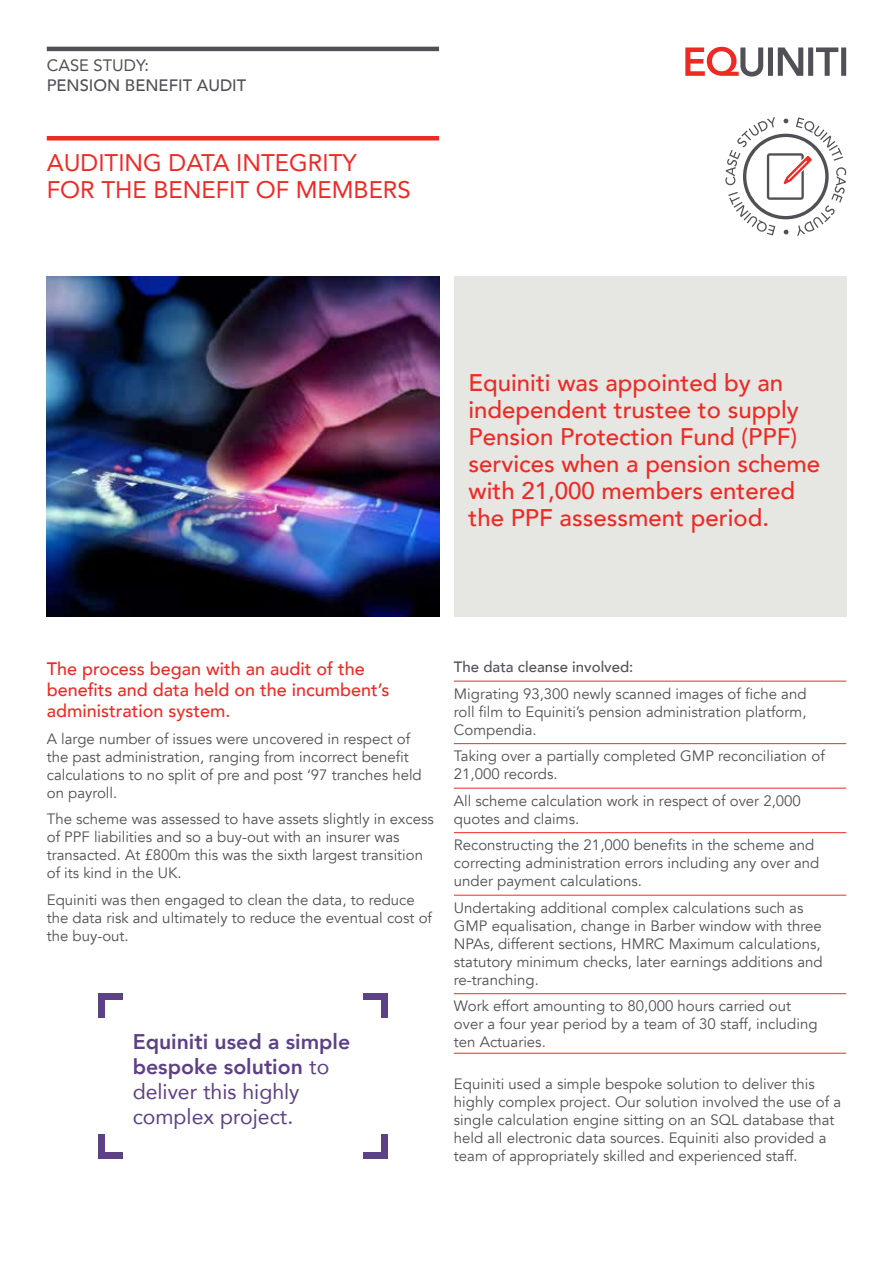
<style>
.page{position:relative;width:893px;height:1263px;background:#fff}
.page>*{position:absolute;margin:0;border:0;box-sizing:border-box;transform-origin:0 0}
.t1{font:500 24px/27px "Avenir";color:#ee2a24}
.t2{font:24px/27px "Avenir";color:#ee2a24}
.t3{font:800 21.3px/24.8px "Avenir";color:#5d4187}
.t4{font:500 18px/21px "Avenir";color:#ee2a24}
.t5{font:500 16.5px "Avenir";color:#515056}
.t6{font:16.5px "Avenir";color:#515056}
.t7{font:15px/18px "Avenir";color:#515056}
.t8{font:500 15px "Avenir";color:#515056}
.s1{font-weight:400}
</style>
<div class="page">
<hr style="left:454px;top:681px;width:392px;height:1px;background:#ee2a24">
<hr style="left:454px;top:743px;width:392px;height:1px;background:#ee2a24">
<hr style="left:454px;top:788px;width:392px;height:1px;background:#ee2a24">
<hr style="left:454px;top:832px;width:392px;height:1px;background:#ee2a24">
<hr style="left:454px;top:895px;width:392px;height:1px;background:#ee2a24">
<hr style="left:454px;top:993px;width:392px;height:1px;background:#ee2a24">
<hr style="left:454px;top:1053px;width:392px;height:1px;background:#ee2a24">
<img style="left:47px;top:276px;width:392px;height:340px">
<hr style="left:47px;top:47px;width:392px;height:4px;background:#515056">
<div style="left:47px;top:136px;width:392px;height:5px;background:#ee2a24"></div>
<svg style="left:725px;top:117px;width:121px;height:119px"></svg>
<svg style="left:685px;top:47px;width:161px;height:30px"></svg>
<div style="left:454px;top:276px;width:392px;height:340px;background:#e6e6e3"></div>
<div style="left:98px;top:993px;width:7px;height:24px;background:#5d4187"></div>
<div style="left:98px;top:993px;width:24px;height:7px;background:#5d4187"></div>
<div style="left:98px;top:1134px;width:7px;height:25px;background:#5d4187"></div>
<div style="left:98px;top:1152px;width:24px;height:7px;background:#5d4187"></div>
<div style="left:381px;top:993px;width:7px;height:24px;background:#5d4187"></div>
<div style="left:363px;top:993px;width:25px;height:7px;background:#5d4187"></div>
<div style="left:363px;top:1152px;width:25px;height:7px;background:#5d4187"></div>
<div style="left:381px;top:1134px;width:7px;height:25px;background:#5d4187"></div>
<p class="t6" style="left:47px;top:52px;width:104px">CASE STUDY:</p>
<p class="t5" style="left:47px;top:71px;width:201px">PENSION BENEFIT AUDIT</p>
<h1 class="t2" style="left:47px;top:148px;width:366px">AUDITING DATA INTEGRITY<br>FOR THE BENEFIT OF MEMBERS</h1>
<h1 class="t1" style="left:468px;top:368px;width:353px">Equiniti was appointed by an independent trustee to supply<br>Pension Protection Fund (PPF) services when a pension scheme with 21,000 members entered the PPF assessment period.</h1>
<p class="t4" style="left:47px;top:657px;width:344px">The process began with an audit of the benefits and data held on the incumbent’s administration system.</p>
<p class="t7" style="left:47px;top:730px;width:376px">A large number of issues were uncovered in respect of the past administration, ranging from incorrect benefit calculations to no split of pre and post ‘97 tranches held on payroll.</p>
<p class="t7" style="left:47px;top:810px;width:389px">The scheme was assessed to have assets slightly in excess of PPF liabilities and so a buy-out with an insurer was transacted. At £800m this was the sixth largest transition of its kind in the UK.</p>
<p class="t7" style="left:47px;top:891px;width:387px">Equiniti was then engaged to clean the data, to reduce the data risk and ultimately to reduce the eventual cost of the buy-out.</p>
<h2 class="t3" style="left:133px;top:1028px;width:219px">Equiniti used a simple bespoke solution <span class="s1">to deliver this highly complex project.</span></h2>
<p class="t8" style="left:454px;top:654px;width:181px">The data cleanse involved:</p>
<p class="t7" style="left:454px;top:685px;width:354px;text-align:justify">Migrating 93,300 newly scanned images of fiche and roll film to Equiniti’s pension administration platform, Compendia.</p>
<p class="t7" style="left:454px;top:747px;width:372px">Taking over a partially completed GMP reconciliation of<br>21,000 records.</p>
<p class="t7" style="left:454px;top:792px;width:348px">All scheme calculation work in respect of over 2,000 quotes and claims.</p>
<p class="t7" style="left:454px;top:836px;width:367px">Reconstructing the 21,000 benefits in the scheme and correcting administration errors including any over and under payment calculations.</p>
<p class="t7" style="left:454px;top:899px;width:370px">Undertaking additional complex calculations such as GMP equalisation, change in Barber window with three NPAs, different sections, HMRC Maximum calculations, statutory minimum checks, later earnings additions and re-tranching.</p>
<p class="t7" style="left:454px;top:997px;width:365px">Work effort amounting to 80,000 hours carried out over a four year period by a team of 30 staff, including ten Actuaries.</p>
<p class="t7" style="left:454px;top:1075px;width:389px">Equiniti used a simple bespoke solution to deliver this highly complex project. Our solution involved the use of a single calculation engine sitting on an SQL database that held all electronic data sources. Equiniti also provided a team of appropriately skilled and experienced staff.</p>
</div>
